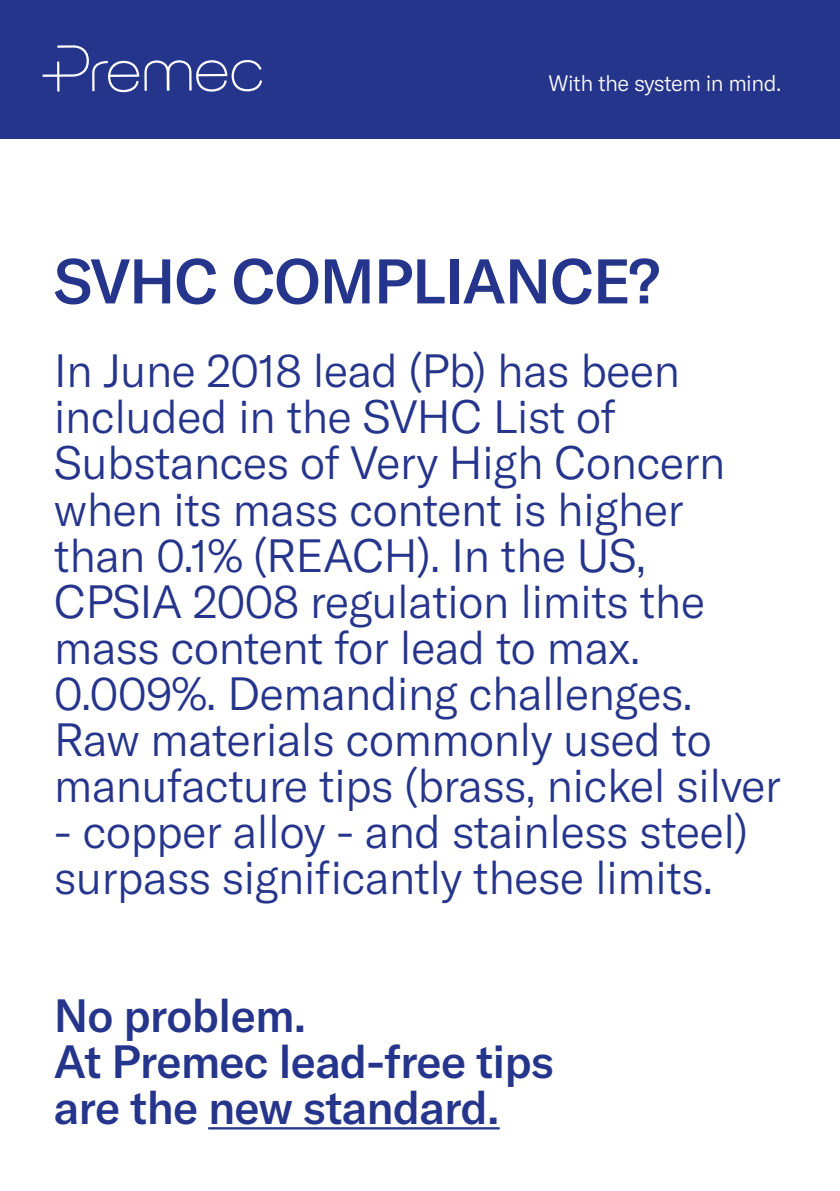
<style>
.page{position:relative;width:840px;height:1191px;background:#fff}
.page>*{position:absolute;margin:0;border:0;box-sizing:border-box;transform-origin:0 0}
.t1{font:500 62px "GT America";letter-spacing:-.02em;color:#26358c}
.t2{font:300 46px/46px "GT America";letter-spacing:-.02em;color:#26358c}
.t3{font:500 46px/46px "GT America";letter-spacing:-.02em;color:#26358c}
.t4{font:300 22px "GT America";letter-spacing:-.025em;color:#fff}
</style>
<div class="page">
<div style="left:0;top:0;width:839px;height:138px;background:#26358c"></div>
<hr style="left:208px;top:1127px;width:291px;height:2px;background:#26358c">
<svg style="left:43px;top:45px;width:219px;height:47px"></svg>
<p class="t4" style="left:548px;top:70px;width:234px">With the system in mind.</p>
<h1 class="t1" style="left:54px;top:244px;width:607px">SVHC COMPLIANCE?</h1>
<p class="t2" style="left:54px;top:348px;width:728px">In June 2018 lead (Pb) has been included in the SVHC List of<br>Substances of Very High Concern when its mass content is higher than 0.1% (REACH). In the US,<br>CPSIA 2008 regulation limits the mass content for lead to max.<br>0.009%. Demanding challenges.<br>Raw materials commonly used to manufacture tips (brass, nickel silver</p>
<p class="t2" style="left:54px;top:808px;width:695px">- copper alloy - and stainless steel) surpass significantly these limits.</p>
<p class="t3" style="left:54px;top:992px;width:501px">No problem.<br>At Premec lead-free tips are the new standard.</p>
</div>
